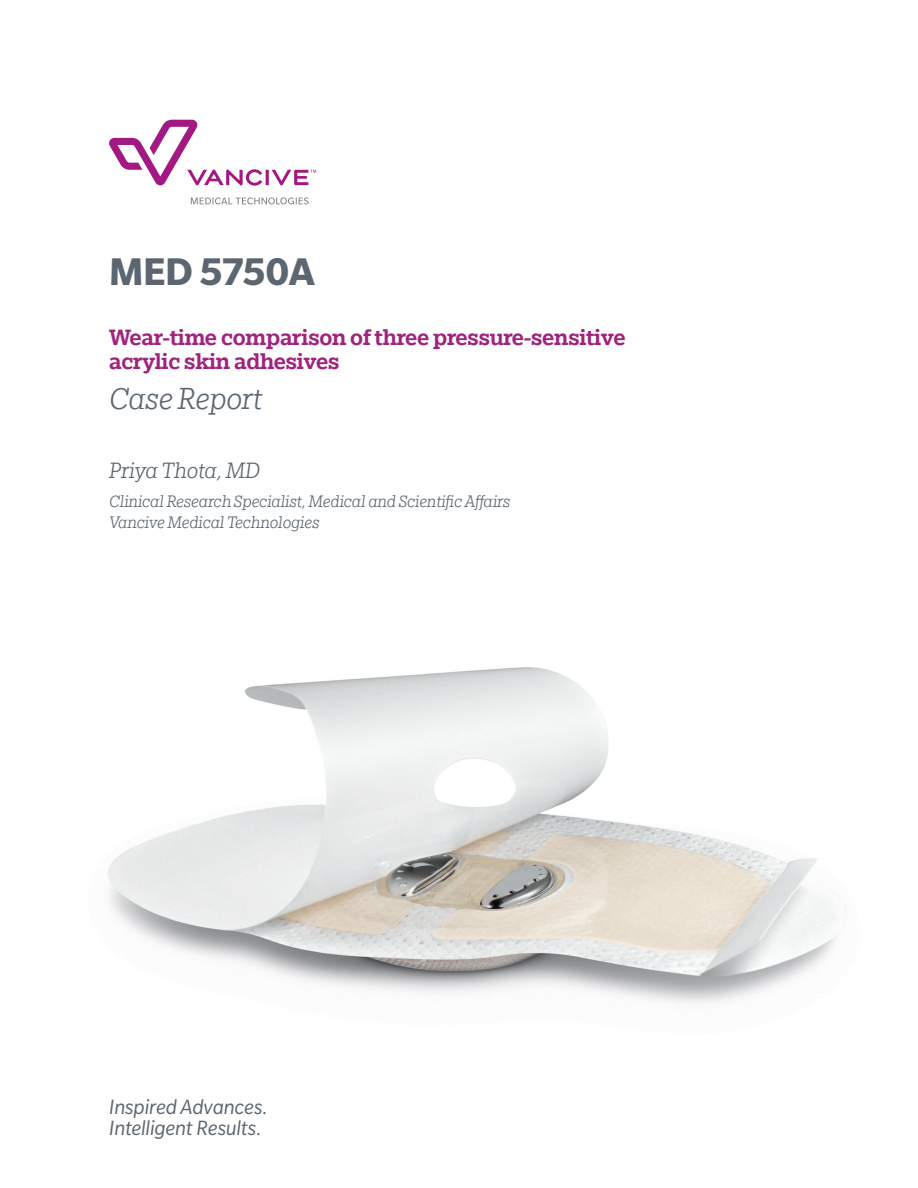
<style>
.page{position:relative;width:918px;height:1188px;background:#fff}
.page>*{position:absolute;margin:0;border:0;box-sizing:border-box;transform-origin:0 0}
.t1{font:700 42px "Slate Std";letter-spacing:-.01em;color:#5b6670}
.t2{font:italic 300 33px "Egyptian Slate Std";letter-spacing:-.01em;color:#5b6670}
.t3{font:500 24px/24px "Egyptian Slate Std";letter-spacing:-.01em;color:#a0237f}
.t4{font:italic 300 24px "Egyptian Slate Std";letter-spacing:-.01em;color:#5b6670}
.t5{font:italic 22.5px/21px "Slate Std";letter-spacing:-.005em;color:#5b6670}
.t6{font:italic 300 18px/21.6px "Egyptian Slate Std";letter-spacing:-.01em;color:#5b6670}
</style>
<div class="page">
<img style="left:108px;top:667px;width:738px;height:337px">
<svg style="left:191px;top:197px;width:118px;height:7px"></svg>
<svg style="left:109px;top:120px;width:207px;height:66px"></svg>
<h1 class="t1" style="left:109px;top:248px;width:207px">MED 5750A</h1>
<h3 class="t3" style="left:109px;top:325px;width:518px">Wear-time comparison of three pressure-sensitive acrylic skin adhesives</h3>
<h2 class="t2" style="left:109px;top:381px;width:155px">Case Report</h2>
<h3 class="t4" style="left:109px;top:458px;width:153px">Priya Thota, MD</h3>
<p class="t6" style="left:109px;top:490px;width:403px">Clinical Research Specialist, Medical and Scientific Affairs<br>Vancive Medical Technologies</p>
<p class="t5" style="left:109px;top:1096px;width:160px">Inspired Advances.<br>Intelligent Results.</p>
</div>
